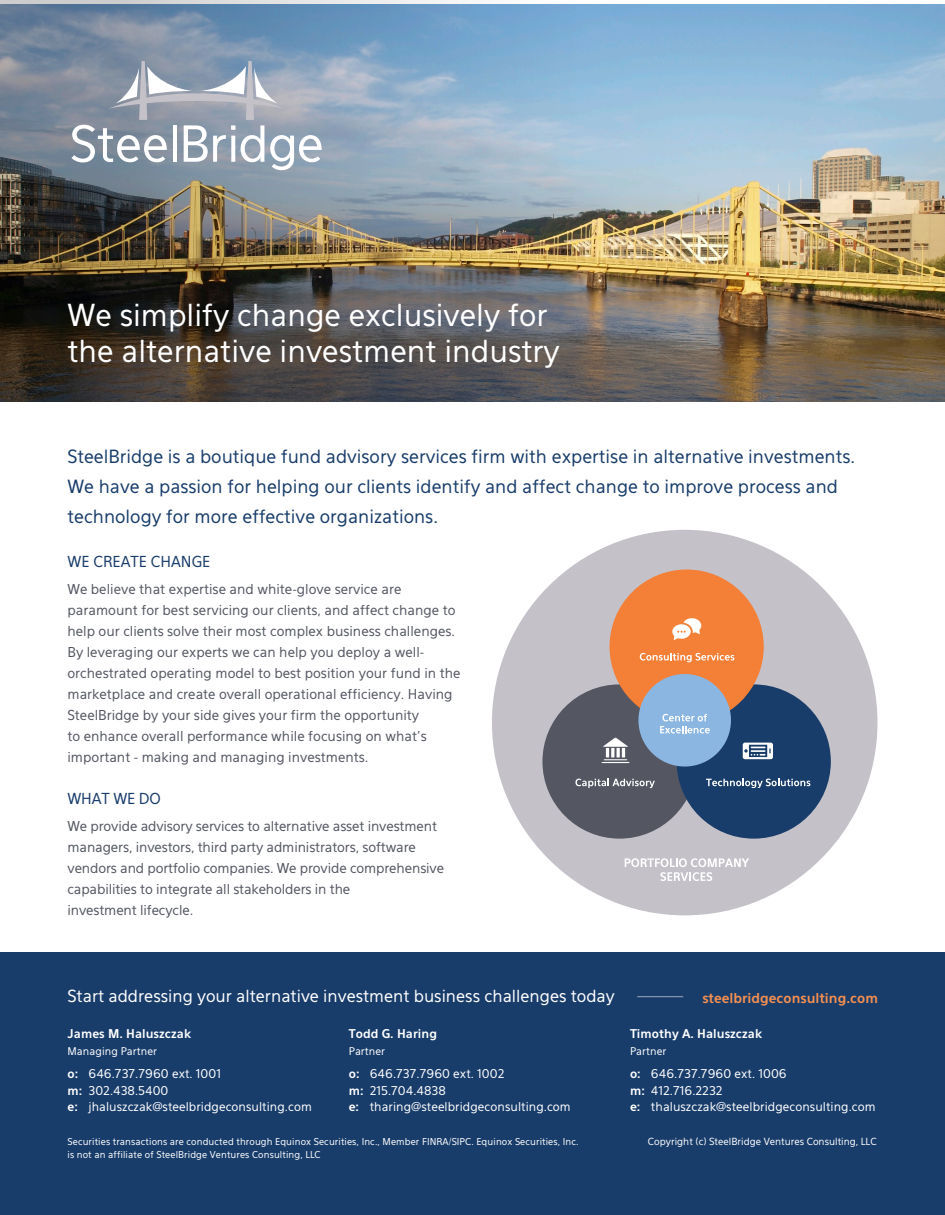
<style>
.page{position:relative;width:945px;height:1215px;background:#fff}
.page>*{position:absolute;margin:0;border:0;box-sizing:border-box;transform-origin:0 0}
.t1{font:30px/36px "Eau Sans";color:#fff}
.t2{font:18px/30px "Eau Sans";color:#193d6b}
.t3{font:16.5px "Eau Sans";color:#fff}
.t4{font:15px "Eau Sans";color:#193d6b}
.t5{font:13.5px/21px "Eau Sans";color:#545762}
.t6{font:700 13.5px "Eau Sans";color:#f69050}
.t7{font:12px "Eau Sans";letter-spacing:.005em;color:#fff}
.t8{font:700 12px "Eau Sans";letter-spacing:.005em;color:#fff}
.t9{font:10.5px "Eau Sans";letter-spacing:.005em;color:#fff}
.t10{font:9.75px "Eau Sans";color:#fff}
.t11{font:9.3px/13.5px "Eau Sans";letter-spacing:.01em;color:#fff}
.s1{font-weight:700}
</style>
<div class="page">
<img style="left:576px;top:5px;width:369px;height:397px">
<div style="left:0;top:952px;width:945px;height:263px;background:#193d6b"></div>
<div style="left:492px;top:530px;width:386px;height:385px;background:#c4c2c8;border-radius:50%"></div>
<div style="left:542px;top:684px;width:155px;height:155px;background:#545762;border-radius:50%"></div>
<div style="left:677px;top:684px;width:154px;height:155px;background:#193d6b;border-radius:50%"></div>
<div style="left:610px;top:570px;width:154px;height:154px;background:#f47f37;border-radius:50%"></div>
<svg style="left:575px;top:779px;width:80px;height:9px"></svg>
<svg style="left:706px;top:779px;width:104px;height:9px"></svg>
<svg style="left:625px;top:858px;width:124px;height:23px"></svg>
<svg style="left:640px;top:653px;width:94px;height:9px"></svg>
<svg style="left:743px;top:743px;width:30px;height:16px"></svg>
<svg style="left:672px;top:618px;width:29px;height:22px"></svg>
<svg style="left:602px;top:738px;width:27px;height:25px"></svg>
<div style="left:638px;top:674px;width:93px;height:93px;background:#8bb6e1;border-radius:50%"></div>
<svg style="left:660px;top:714px;width:50px;height:19px"></svg>
<img style="left:0;top:0;width:576px;height:402px">
<hr style="left:637px;top:996px;width:46px;height:1px;background:#fff">
<svg style="left:71px;top:61px;width:251px;height:109px;background:#9faab7"></svg>
<p class="t1" style="left:68px;top:297px;width:494px">We simplify change exclusively for the alternative investment industry</p>
<p class="t2" style="left:68px;top:442px;width:789px">SteelBridge is a boutique fund advisory services firm with expertise in alternative investments.<br>We have a passion for helping our clients identify and affect change to improve process and technology for more effective organizations.</p>
<p class="t4" style="left:68px;top:552px;width:144px">WE CREATE CHANGE</p>
<p class="t5" style="left:68px;top:579px;width:395px">We believe that expertise and white-glove service are paramount for best servicing our clients, and affect change to help our clients solve their most complex business challenges.<br>By leveraging our experts we can help you deploy a well&shy;orchestrated operating model to best position your fund in the marketplace and create overall operational efficiency. Having SteelBridge by your side gives your firm the opportunity<br>to enhance overall performance while focusing on what’s important - making and managing investments.</p>
<p class="t4" style="left:68px;top:789px;width:95px">WHAT WE DO</p>
<p class="t5" style="left:68px;top:816px;width:378px">We provide advisory services to alternative asset investment managers, investors, third party administrators, software vendors and portfolio companies. We provide comprehensive capabilities to integrate all stakeholders in the<br>investment lifecycle.</p>
<p class="t3" style="left:68px;top:986px;width:549px">Start addressing your alternative investment business challenges today</p>
<p class="t6" style="left:702px;top:990px;width:177px">steelbridgeconsulting.com</p>
<p class="t8" style="left:68px;top:1027px;width:125px">James M. Haluszczak</p>
<p class="t9" style="left:68px;top:1045px;width:91px">Managing Partner</p>
<p class="t7" style="left:68px;top:1067px;width:155px"><span class="s1">o:</span> 646.737.7960 ext. 1001</p>
<p class="t7" style="left:68px;top:1083px;width:102px"><span class="s1">m:</span> 302.438.5400</p>
<p class="t7" style="left:68px;top:1100px;width:246px"><span class="s1">e:</span> jhaluszczak@steelbridgeconsulting.com</p>
<p class="t8" style="left:349px;top:1027px;width:90px">Todd G. Haring</p>
<p class="t9" style="left:349px;top:1045px;width:38px">Partner</p>
<p class="t7" style="left:349px;top:1067px;width:157px"><span class="s1">o:</span> 646.737.7960 ext. 1002</p>
<p class="t7" style="left:349px;top:1083px;width:99px"><span class="s1">m:</span> 215.704.4838</p>
<p class="t7" style="left:349px;top:1100px;width:224px"><span class="s1">e:</span> tharing@steelbridgeconsulting.com</p>
<p class="t11" style="left:68px;top:1135px;width:513px">Securities transactions are conducted through Equinox Securities, Inc., Member FINRA/SIPC. Equinox Securities, Inc. is not an affiliate of SteelBridge Ventures Consulting, LLC</p>
<p class="t8" style="left:630px;top:1027px;width:134px">Timothy A. Haluszczak</p>
<p class="t9" style="left:630px;top:1045px;width:38px">Partner</p>
<p class="t7" style="left:630px;top:1067px;width:158px"><span class="s1">o:</span> 646.737.7960 ext. 1006</p>
<p class="t7" style="left:630px;top:1083px;width:94px"><span class="s1">m:</span> 412.716.2232</p>
<p class="t7" style="left:630px;top:1100px;width:247px"><span class="s1">e:</span> thaluszczak@steelbridgeconsulting.com</p>
<p class="t10" style="left:648px;top:1136px;width:230px">Copyright (c) SteelBridge Ventures Consulting, LLC</p>
</div>
